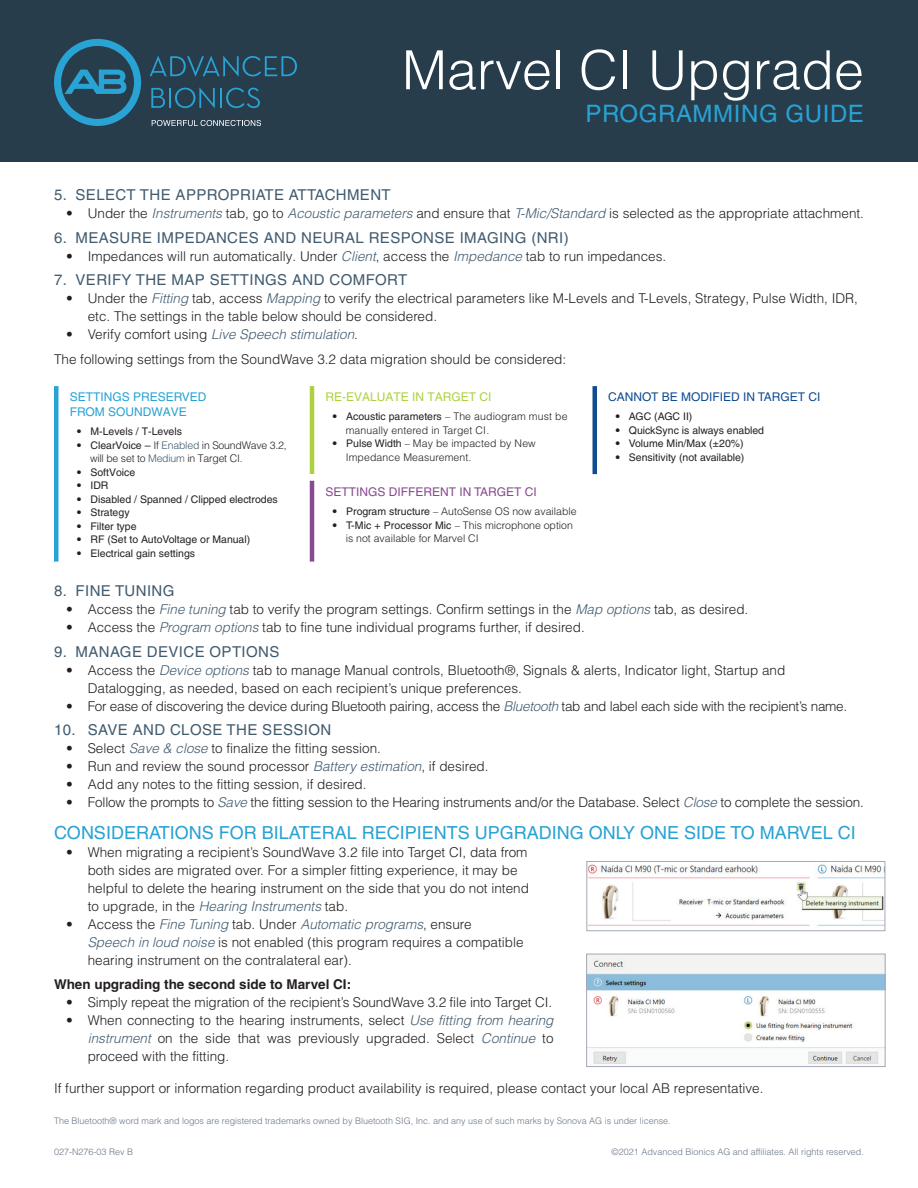
<style>
.page{position:relative;width:918px;height:1188px;background:#fff}
.page>*{position:absolute;margin:0;border:0;box-sizing:border-box;transform-origin:0 0}
.t1{font:300 54px "Helvetica LT Pro";color:#fff}
.t2{font:24px "Helvetica LT Pro";letter-spacing:.025em;color:#29a2d4}
.t3{font:18px "Helvetica LT Pro";color:#29a2d4}
.t4{font:15px "Helvetica LT Pro";letter-spacing:.025em;color:#415b6f}
.t5{font:300 13.5px/18px "Helvetica LT Pro";color:#231f20}
.t6{font:300 13.5px "Helvetica LT Pro";letter-spacing:-.02em;color:#231f20}
.t7{font:700 13.5px "Helvetica LT Pro";color:#231f20}
.t8{font:12px/15px "Helvetica LT Pro";color:#29a2d4}
.t9{font:12px "Helvetica LT Pro";color:#884a90}
.t10{font:12px "Helvetica LT Pro";color:#0f4c90}
.t11{font:12px "Helvetica LT Pro";color:#add13e}
.t12{font:10.5px "Helvetica LT Pro";color:#231f20}
.t13{font:300 10.5px/13.5px "Helvetica LT Pro";color:#231f20}
.t14{font:300 10.5px/13.5px "Helvetica LT Pro";letter-spacing:-.02em;color:#231f20}
.t15{font:300 9px "Helvetica LT Pro";color:#697687}
.s1{font-style:italic;color:#415b6f}
.s2{font-weight:300}
.s3{font-weight:400}
.s4{color:#415b6f}
</style>
<div class="page">
<div style="left:0;top:0;width:918px;height:162px;background:#273d4c"></div>
<svg style="left:54px;top:39px;width:87px;height:87px"></svg>
<svg style="left:152px;top:120px;width:109px;height:6px"></svg>
<svg style="left:150px;top:56px;width:147px;height:21px"></svg>
<svg style="left:151px;top:88px;width:14px;height:20px"></svg>
<hr style="left:169px;top:88px;width:2px;height:20px;background:#29a2d4">
<svg style="left:175px;top:87px;width:40px;height:21px"></svg>
<hr style="left:220px;top:88px;width:2px;height:20px;background:#29a2d4">
<svg style="left:226px;top:88px;width:34px;height:20px"></svg>
<img style="left:588px;top:956px;width:295px;height:109px">
<div style="left:586px;top:954px;width:299px;height:113px;border:1px solid #a3a9b5"></div>
<img style="left:589px;top:864px;width:294px;height:62px">
<div style="left:587px;top:861px;width:298px;height:70px;border:1px solid #a3a9b5"></div>
<hr style="left:54px;top:386px;width:4px;height:176px;background:#29a2d4">
<hr style="left:310px;top:386px;width:4px;height:88px;background:#add13e">
<hr style="left:310px;top:481px;width:4px;height:81px;background:#884a90">
<div style="left:592px;top:386px;width:5px;height:88px;background:#0f4c90"></div>
<h1 class="t1" style="left:402px;top:36px;width:464px">Marvel CI Upgrade</h1>
<h2 class="t2" style="left:586px;top:100px;width:280px">PROGRAMMING GUIDE</h2>
<p class="t4" style="left:54px;top:186px;width:338px">5. SELECT THE APPROPRIATE ATTACHMENT</p>
<p class="t5" style="left:66px;top:204px;width:799px">• Under the <span class="s1">Instruments</span> tab, go to <span class="s1">Acoustic parameters</span> and ensure that <span class="s1">T-Mic/Standard</span> is selected as the appropriate attachment.</p>
<p class="t4" style="left:54px;top:229px;width:516px">6. MEASURE IMPEDANCES AND NEURAL RESPONSE IMAGING (NRI)</p>
<p class="t5" style="left:66px;top:247px;width:602px">• Impedances will run automatically. Under <span class="s1">Client</span>, access the <span class="s1">Impedance</span> tab to run impedances.</p>
<p class="t4" style="left:54px;top:271px;width:355px">7. VERIFY THE MAP SETTINGS AND COMFORT</p>
<p class="t5" style="left:88px;top:289px;width:772px;text-indent:-22px">• Under the <span class="s1">Fitting</span> tab, access <span class="s1">Mapping</span> to verify the electrical parameters like M-Levels and T-Levels, Strategy, Pulse Width, IDR, etc. The settings in the table below should be considered.</p>
<p class="t5" style="left:54px;top:322px;width:514px;line-height:24.8px;text-indent:12px">• Verify comfort using <span class="s1">Live Speech stimulation</span>.<br>The following settings from the SoundWave 3.2 data migration should be considered:</p>
<p class="t8" style="left:70px;top:390px;width:138px">SETTINGS PRESERVED<br>FROM SOUNDWAVE</p>
<p class="t12" style="left:76px;top:426px;width:107px"><span class="s2">•</span> M-Levels / T-Levels</p>
<p class="t14" style="left:90px;top:438px;width:198px;text-indent:-14px">• <span class="s3">ClearVoice –</span> If <span class="s4">Enabled</span> in SoundWave 3.2, will be set to <span class="s4">Medium</span> in Target CI.</p>
<p class="t12" style="left:77px;top:466px;width:60px"><span class="s2">•</span> SoftVoice</p>
<p class="t12" style="left:77px;top:480px;width:34px"><span class="s2">•</span> IDR</p>
<p class="t12" style="left:77px;top:493px;width:203px"><span class="s2">•</span> Disabled / Spanned / Clipped electrodes</p>
<p class="t12" style="left:77px;top:507px;width:55px"><span class="s2">•</span> Strategy</p>
<p class="t12" style="left:77px;top:520px;width:62px"><span class="s2">•</span> Filter type</p>
<p class="t12" style="left:77px;top:534px;width:175px"><span class="s2">•</span> RF (Set to AutoVoltage or Manual)</p>
<p class="t12" style="left:77px;top:547px;width:120px"><span class="s2">•</span> Electrical gain settings</p>
<p class="t11" style="left:326px;top:390px;width:168px">RE-EVALUATE IN TARGET CI</p>
<p class="t13" style="left:346px;top:410px;width:223px;text-indent:-14px">• <span class="s3">Acoustic parameters</span> – The audiogram must be manually entered in Target CI.</p>
<p class="t13" style="left:346px;top:437px;width:192px;text-indent:-14px">• <span class="s3">Pulse Width</span> – May be impacted by New<br>Impedance Measurement.</p>
<p class="t9" style="left:326px;top:485px;width:213px">SETTINGS DIFFERENT IN TARGET CI</p>
<p class="t13" style="left:332px;top:504px;width:246px">• <span class="s3">Program structure</span> – AutoSense OS now available</p>
<p class="t13" style="left:346px;top:518px;width:229px;text-indent:-14px">• <span class="s3">T-Mic + Processor Mic</span> – This microphone option is not available for Marvel CI</p>
<p class="t10" style="left:608px;top:390px;width:214px">CANNOT BE MODIFIED IN TARGET CI</p>
<p class="t12" style="left:615px;top:411px;width:79px"><span class="s2">•</span> AGC (AGC II)</p>
<p class="t12" style="left:615px;top:424px;width:151px"><span class="s2">•</span> QuickSync is always enabled</p>
<p class="t12" style="left:615px;top:438px;width:130px"><span class="s2">•</span> Volume Min/Max (±20%)</p>
<p class="t12" style="left:615px;top:451px;width:131px"><span class="s2">•</span> Sensitivity (not available)</p>
<p class="t4" style="left:54px;top:582px;width:122px">8. FINE TUNING</p>
<p class="t5" style="left:66px;top:600px;width:684px">• Access the <span class="s1">Fine tuning</span> tab to verify the program settings. Confirm settings in the <span class="s1">Map options</span> tab, as desired.</p>
<p class="t5" style="left:66px;top:618px;width:520px">• Access the <span class="s1">Program options</span> tab to fine tune individual programs further, if desired.</p>
<p class="t4" style="left:54px;top:643px;width:227px">9. MANAGE DEVICE OPTIONS</p>
<p class="t5" style="left:88px;top:661px;width:699px;text-indent:-22px">• Access the <span class="s1">Device options</span> tab to manage Manual controls, Bluetooth®, Signals &amp; alerts, Indicator light, Startup and<br>Datalogging, as needed, based on each recipient’s unique preferences.</p>
<p class="t6" style="left:66px;top:697px;width:783px">• For ease of discovering the device during Bluetooth pairing, access the <span class="s1">Bluetooth</span> tab and label each side with the recipient’s name.</p>
<p class="t4" style="left:54px;top:721px;width:279px">10. SAVE AND CLOSE THE SESSION</p>
<p class="t5" style="left:66px;top:739px;width:316px">• Select <span class="s1">Save &amp; close</span> to finalize the fitting session.</p>
<p class="t5" style="left:66px;top:757px;width:424px">• Run and review the sound processor <span class="s1">Battery estimation</span>, if desired.</p>
<p class="t5" style="left:66px;top:775px;width:302px">• Add any notes to the fitting session, if desired.</p>
<p class="t5" style="left:66px;top:793px;width:799px">• Follow the prompts to <span class="s1">Save</span> the fitting session to the Hearing instruments and/or the Database. Select <span class="s1">Close</span> to complete the session.</p>
<h3 class="t3" style="left:54px;top:822px;width:803px">CONSIDERATIONS FOR BILATERAL RECIPIENTS UPGRADING ONLY ONE SIDE TO MARVEL CI</h3>
<p class="t5" style="left:88px;top:843px;width:443px;text-indent:-22px">• When migrating a recipient’s SoundWave 3.2 file into Target CI, data from both sides are migrated over. For a simpler fitting experience, it may be helpful to delete the hearing instrument on the side that you do not intend to upgrade, in the <span class="s1">Hearing Instruments</span> tab.</p>
<p class="t5" style="left:88px;top:915px;width:437px;text-indent:-22px">• Access the <span class="s1">Fine Tuning</span> tab. Under <span class="s1">Automatic programs</span>, ensure<br><span class="s1">Speech in loud noise</span> is not enabled (this program requires a compatible hearing instrument on the contralateral ear).</p>
<p class="t7" style="left:54px;top:977px;width:299px">When upgrading the second side to Marvel CI:</p>
<p class="t5" style="left:66px;top:994px;width:488px">• Simply repeat the migration of the recipient’s SoundWave 3.2 file into Target CI.</p>
<p class="t5" style="left:88px;top:1012px;width:467px;text-align:justify;text-indent:-22px">• When connecting to the hearing instruments, select <span class="s1">Use fitting from hearing instrument</span> on the side that was previously upgraded. Select <span class="s1">Continue</span> to proceed with the fitting.</p>
<p class="t5" style="left:54px;top:1079px;width:711px">If further support or information regarding product availability is required, please contact your local AB representative.</p>
<p class="t15" style="left:54px;top:1115px;width:618px">The Bluetooth® word mark and logos are registered trademarks owned by Bluetooth SIG, Inc. and any use of such marks by Sonova AG is under license.</p>
<p class="t15" style="left:54px;top:1147px;width:81px">027-N276-03 Rev B</p>
<p class="t15" style="left:612px;top:1147px;width:254px">©2021 Advanced Bionics AG and affiliates. All rights reserved.</p>
</div>
